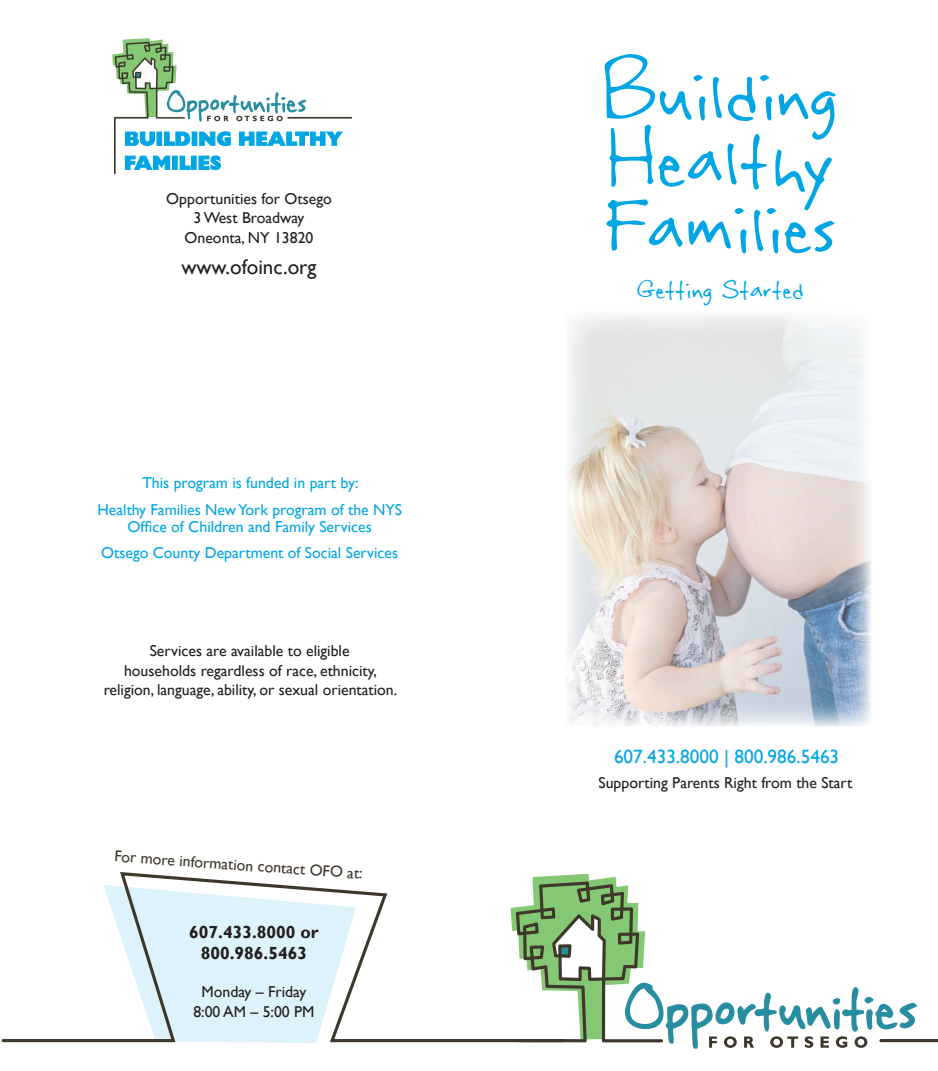
<style>
.page{position:relative;width:938px;height:1071px;background:#fff}
.page>*{position:absolute;margin:0;border:0;box-sizing:border-box;transform-origin:0 0}
.t1{font:92.75px/66.5px "Rabiohead";letter-spacing:-.005em;color:#00a6e4;text-align:justify}
.t2{font:31.5px "Rabiohead";letter-spacing:-.005em;color:#00a6e4}
.t3{font:21px "Gill Sans";color:#231f20}
.t4{font:19.25px "Gill Sans";color:#00a6e4}
.t5{font:700 17.5px/21px "Gill Sans";color:#231f20;text-align:center}
.t6{font:15.75px/19.2px "Gill Sans";color:#231f20;text-align:center}
.t7{font:15.75px/26.2px "Gill Sans";color:#00a6e4;text-align:center}
.t8{font:15.75px "Gill Sans";color:#3e372b}
</style>
<div class="page">
<svg style="left:1px;top:872px;width:509px;height:171px"></svg>
<svg style="left:510px;top:874px;width:407px;height:175px"></svg>
<hr style="left:880px;top:1039px;width:57px;height:3px;background:#3e372b">
<img style="left:566px;top:315px;width:305px;height:412px">
<svg style="left:112px;top:38px;width:240px;height:136px"></svg>
<p class="t6" style="left:166px;top:190px;width:167px">Opportunities for Otsego<br>3 West Broadway<br>Oneonta, NY 13820</p>
<h3 class="t3" style="left:181px;top:255px;width:137px">www.ofoinc.org</h3>
<p class="t7" style="left:97px;top:470px;width:306px">This program is funded in part by:<br>Healthy Families New York program of the NYS</p>
<p class="t7" style="left:101px;top:514px;width:298px">Office of Children and Family Services<br>Otsego County Department of Social Services</p>
<p class="t6" style="left:104px;top:642px;width:295px">Services are available to eligible<br>households regardless of race, ethnicity, religion, language, ability, or sexual orientation.</p>
<p class="t8" style="left:115px;top:847px;width:250px;rotate:4deg">For more information contact OFO at:</p>
<p class="t5" style="left:189px;top:922px;width:131px">607.433.8000 or<br>800.986.5463</p>
<p class="t6" style="left:193px;top:983px;width:123px">Monday – Friday<br>8:00 AM – 5:00 PM</p>
<h1 class="t1" style="left:601px;top:58px;width:239px">Building Healthy Families</h1>
<h2 class="t2" style="left:636px;top:270px;width:169px">Getting Started</h2>
<p class="t4" style="left:613px;top:745px;width:227px">607.433.8000 | 800.986.5463</p>
<p class="t6" style="left:598px;top:773px;width:255px">Supporting Parents Right from the Start</p>
</div>
